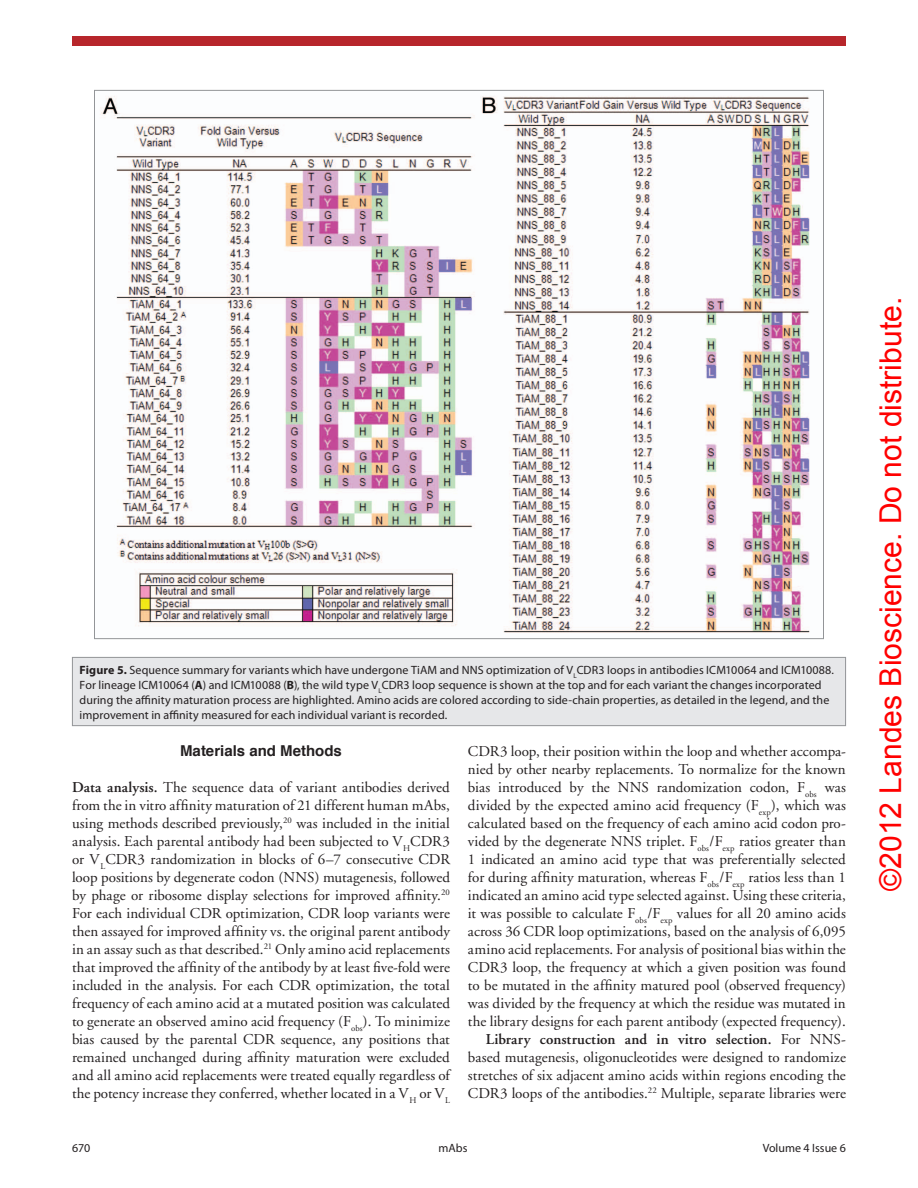
<style>
.page{position:relative;width:918px;height:1188px;background:#fff}
.page>*{position:absolute;margin:0;border:0;box-sizing:border-box;transform-origin:0 0}
.t1{font:30.15px "Arial";color:#f00}
.t2{font:15px/18px "Adobe Garamond";letter-spacing:.005em;color:#231f20;text-align:right}
.t3{font:700 15px "Helvetica";color:#231f20}
.t4{font:12px/15px "Myriad Pro";letter-spacing:.005em;color:#231f20}
.s1{font-weight:700}
.s2{font-weight:600}
</style>
<div class="page">
<div style="left:72px;top:36px;width:774px;height:10px;background:#b7262b"></div>
<div style="left:72px;top:657px;width:774px;height:69px;background:#e6e7e9"></div>
<div style="left:72px;top:657px;width:774px;height:69px;border:1px solid #939598"></div>
<img style="left:100px;top:96px;width:710px;height:537px">
<p class="t4" style="left:80px;top:662px;width:756px"><span class="s1">Figure 5.</span> Sequence summary for variants which have undergone TiAM and NNS optimization of V<sub>L</sub>CDR3 loops in antibodies ICM10064 and ICM10088.<br>For lineage ICM10064 (<span class="s1">A</span>) and ICM10088 (<span class="s1">B</span>), the wild type V<sub>L</sub>CDR3 loop sequence is shown at the top and for each variant the changes incorporated during the affinity maturation process are highlighted. Amino acids are colored according to side-chain properties, as detailed in the legend, and the improvement in affinity measured for each individual variant is recorded.</p>
<p class="t3" style="left:180px;top:739px;width:163px">Materials and Methods</p>
<p class="t2" style="left:72px;top:779px;width:380px;text-align:justify"><span class="s2">Data analysis.</span> The sequence data of variant antibodies derived from the in vitro affinity maturation of 21 different human mAbs, using methods described previously,<sup>20</sup> was included in the initial analysis. Each parental antibody had been subjected to V<sub>H</sub>CDR3 or V<sub>L</sub>CDR3 randomization in blocks of 6–7 consecutive CDR loop positions by degenerate codon (NNS) mutagenesis, followed by phage or ribosome display selections for improved affinity.<sup>20<br></sup>For each individual CDR optimization, CDR loop variants were then assayed for improved affinity vs. the original parent antibody in an assay such as that described.<sup>21</sup> Only amino acid replacements that improved the affinity of the antibody by at least five-fold were included in the analysis. For each CDR optimization, the total frequency of each amino acid at a mutated position was calculated to generate an observed amino acid frequency (F<sub>obs</sub>). To minimize bias caused by the parental CDR sequence, any positions that remained unchanged during affinity maturation were excluded and all amino acid replacements were treated equally regardless of the potency increase they conferred, whether located in a V<sub>H</sub> or V<sub>L</sub></p>
<p class="t2" style="left:468px;top:743px;width:380px">CDR3 loop, their position within the loop and whether accompa&shy;nied by other nearby replacements. To normalize for the known bias introduced by the NNS randomization codon, F<sub>obs</sub> was divided by the expected amino acid frequency (F<sub>exp</sub>), which was calculated based on the frequency of each amino acid codon pro&shy;vided by the degenerate NNS triplet. F<sub>obs</sub>/F<sub>exp</sub> ratios greater than 1 indicated an amino acid type that was preferentially selected for during affinity maturation, whereas F<sub>obs</sub>/F<sub>exp</sub> ratios less than 1 indicated an amino acid type selected against. Using these criteria, it was possible to calculate F<sub>obs</sub>/F<sub>exp</sub> values for all 20 amino acids across 36 CDR loop optimizations, based on the analysis of 6,095 amino acid replacements. For analysis of positional bias within the CDR3 loop, the frequency at which a given position was found to be mutated in the affinity matured pool (observed frequency) was divided by the frequency at which the residue was mutated in the library designs for each parent antibody (expected frequency).<br><span class="s2">Library construction and in vitro selection.</span> For NNS&shy;based mutagenesis, oligonucleotides were designed to randomize stretches of six adjacent amino acids within regions encoding the CDR3 loops of the antibodies.<sup>22</sup> Multiple, separate libraries were</p>
<p class="t4" style="left:72px;top:1140px;width:20px">670</p>
<p class="t4" style="left:439px;top:1140px;width:30px">mAbs</p>
<p class="t4" style="left:763px;top:1140px;width:85px">Volume 4 Issue 6</p>
<h1 class="t1" style="left:871px;top:891px;width:595px;rotate:-90deg">©2012 Landes Bioscience. Do not distribute.</h1>
</div>
